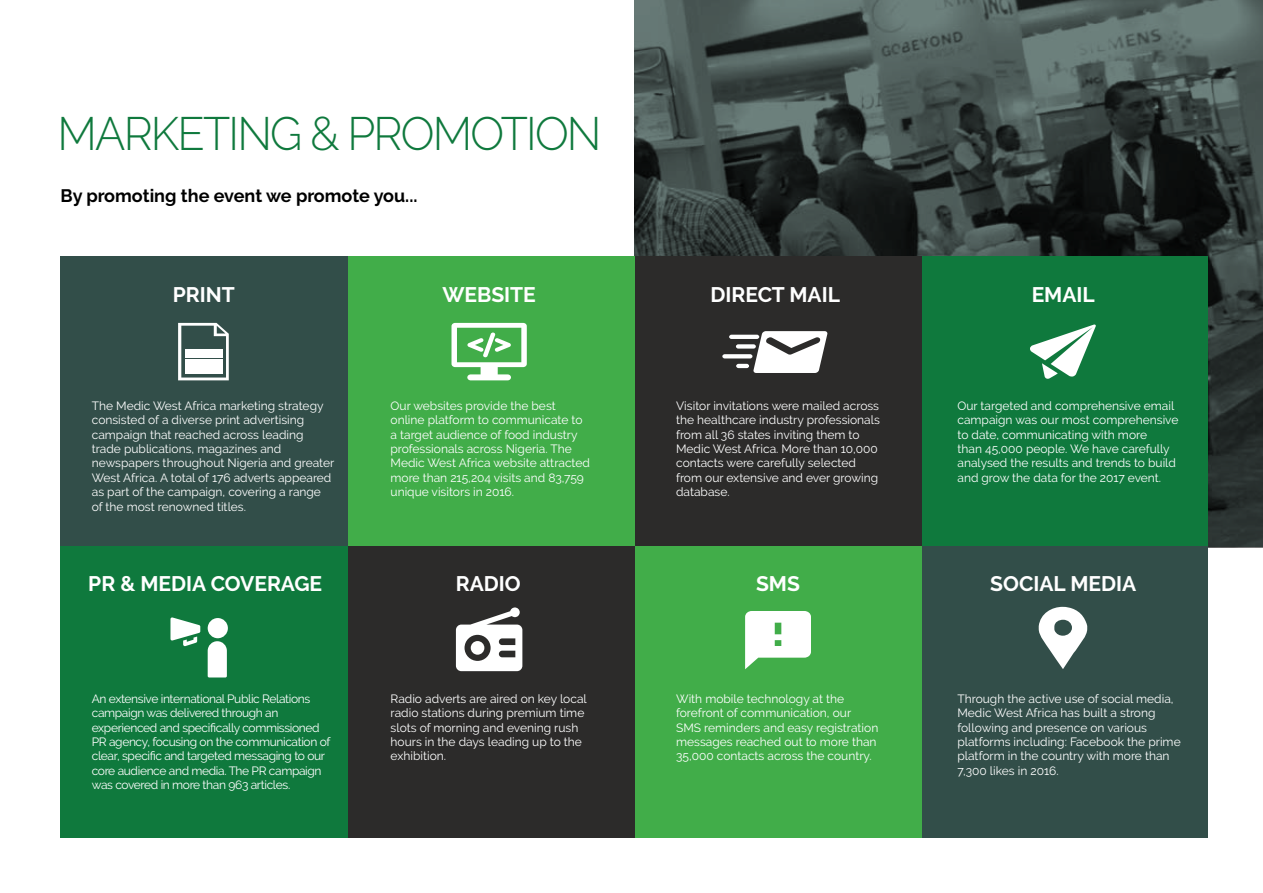
<style>
.page{position:relative;width:1263px;height:893px;background:#fff}
.page>*{position:absolute;margin:0;border:0;box-sizing:border-box;transform-origin:0 0}
.t1{font:300 46.65px "Raleway";letter-spacing:-.04em;color:#0f793d;scale:.96 1}
.t2{font:700 21px "Raleway";color:#fff}
.t3{font:700 18px "Raleway";color:#000}
.t4{font:12px/14.4px "Raleway";color:#fff}
.t5{font:12px/14.4px "Raleway";letter-spacing:-.03em;color:#fff}
</style>
<div class="page">
<svg style="left:634px;top:0;width:629px;height:547px;background:#3b4644"></svg>
<div style="left:921px;top:256px;width:287px;height:291px;background:#0f793d"></div>
<div style="left:921px;top:547px;width:287px;height:291px;background:#324e49"></div>
<div style="left:634px;top:256px;width:287px;height:291px;background:#2c2b2a"></div>
<div style="left:634px;top:547px;width:287px;height:291px;background:#41ad49"></div>
<div style="left:347px;top:256px;width:288px;height:291px;background:#41ad49"></div>
<div style="left:347px;top:547px;width:288px;height:291px;background:#2c2b2a"></div>
<div style="left:61px;top:256px;width:287px;height:291px;background:#324e49"></div>
<div style="left:61px;top:547px;width:287px;height:291px;background:#0f793d"></div>
<svg style="left:178px;top:323px;width:51px;height:57px"></svg>
<div style="left:185px;top:359px;width:38px;height:15px;background:#fff"></div>
<div style="left:185px;top:349px;width:38px;height:9px;background:#fff"></div>
<svg style="left:451px;top:323px;width:76px;height:57px"></svg>
<svg style="left:753px;top:331px;width:75px;height:42px"></svg>
<hr style="left:729px;top:335px;width:30px;height:4px;background:#fff;border-radius:2px">
<svg style="left:722px;top:354px;width:30px;height:4px"></svg>
<div style="left:736px;top:344px;width:20px;height:5px;background:#fff;border-radius:2px"></div>
<hr style="left:736px;top:364px;width:13px;height:4px;background:#fff;border-radius:2px">
<svg style="left:1030px;top:324px;width:66px;height:55px"></svg>
<svg style="left:745px;top:611px;width:66px;height:58px"></svg>
<svg style="left:1039px;top:607px;width:48px;height:62px"></svg>
<svg style="left:456px;top:607px;width:66px;height:64px"></svg>
<div style="left:208px;top:618px;width:20px;height:20px;background:#fff;border-radius:50%"></div>
<svg style="left:208px;top:641px;width:19px;height:36px"></svg>
<svg style="left:170px;top:617px;width:30px;height:29px"></svg>
<h1 class="t1" style="left:58px;top:106px;width:568px">MARKETING &amp; PROMOTION</h1>
<h3 class="t3" style="left:61px;top:185px;width:358px">By promoting the event we promote you...</h3>
<h2 class="t2" style="left:173px;top:283px;width:64px">PRINT</h2>
<h2 class="t2" style="left:442px;top:283px;width:95px">WEBSITE</h2>
<h2 class="t2" style="left:710px;top:283px;width:131px">DIRECT MAIL</h2>
<h2 class="t2" style="left:1032px;top:283px;width:65px">EMAIL</h2>
<p class="t4" style="left:92px;top:398px;width:244px">The Medic West Africa marketing strategy consisted of a diverse print advertising campaign that reached across leading trade publications, magazines and newspapers throughout Nigeria and greater West Africa. A total of 176 adverts appeared as part of the campaign, covering a range of the most renowned titles.</p>
<p class="t4" style="left:391px;top:398px;width:201px">Our websites provide the best online platform to communicate to a target audience of food industry professionals across Nigeria. The<br>Medic West Africa website attracted more than 215,204 visits and 83,759 unique visitors in 2016.</p>
<p class="t4" style="left:676px;top:398px;width:205px">Visitor invitations were mailed across the healthcare industry professionals from all 36 states inviting them to<br>Medic West Africa. More than 10,000 contacts were carefully selected from our extensive and ever growing database.</p>
<p class="t4" style="left:957px;top:398px;width:223px">Our targeted and comprehensive email campaign was our most comprehensive to date, communicating with more<br>than 45,000 people. We have carefully analysed the results and trends to build and grow the data for the 2017 event.</p>
<h2 class="t2" style="left:88px;top:571px;width:235px">PR &amp; MEDIA COVERAGE</h2>
<h2 class="t2" style="left:456px;top:571px;width:66px">RADIO</h2>
<h2 class="t2" style="left:756px;top:571px;width:45px">SMS</h2>
<h2 class="t2" style="left:990px;top:571px;width:147px">SOCIAL MEDIA</h2>
<p class="t5" style="left:92px;top:691px;width:240px">An extensive international Public Relations campaign was delivered through an experienced and specifically commissioned PR agency, focusing on the communication of clear, specific and targeted messaging to our core audience and media. The PR campaign was covered in more than 963 articles.</p>
<p class="t4" style="left:391px;top:691px;width:198px">Radio adverts are aired on key local radio stations during premium time slots of morning and evening rush hours in the days leading up to the exhibition.</p>
<p class="t4" style="left:676px;top:691px;width:204px">With mobile technology at the forefront of communication, our SMS reminders and easy registration messages reached out to more than 35,000 contacts across the country.</p>
<p class="t4" style="left:957px;top:691px;width:225px">Through the active use of social media, Medic West Africa has built a strong following and presence on various platforms including: Facebook the prime platform in the country with more than 7,300 likes in 2016.</p>
</div>
